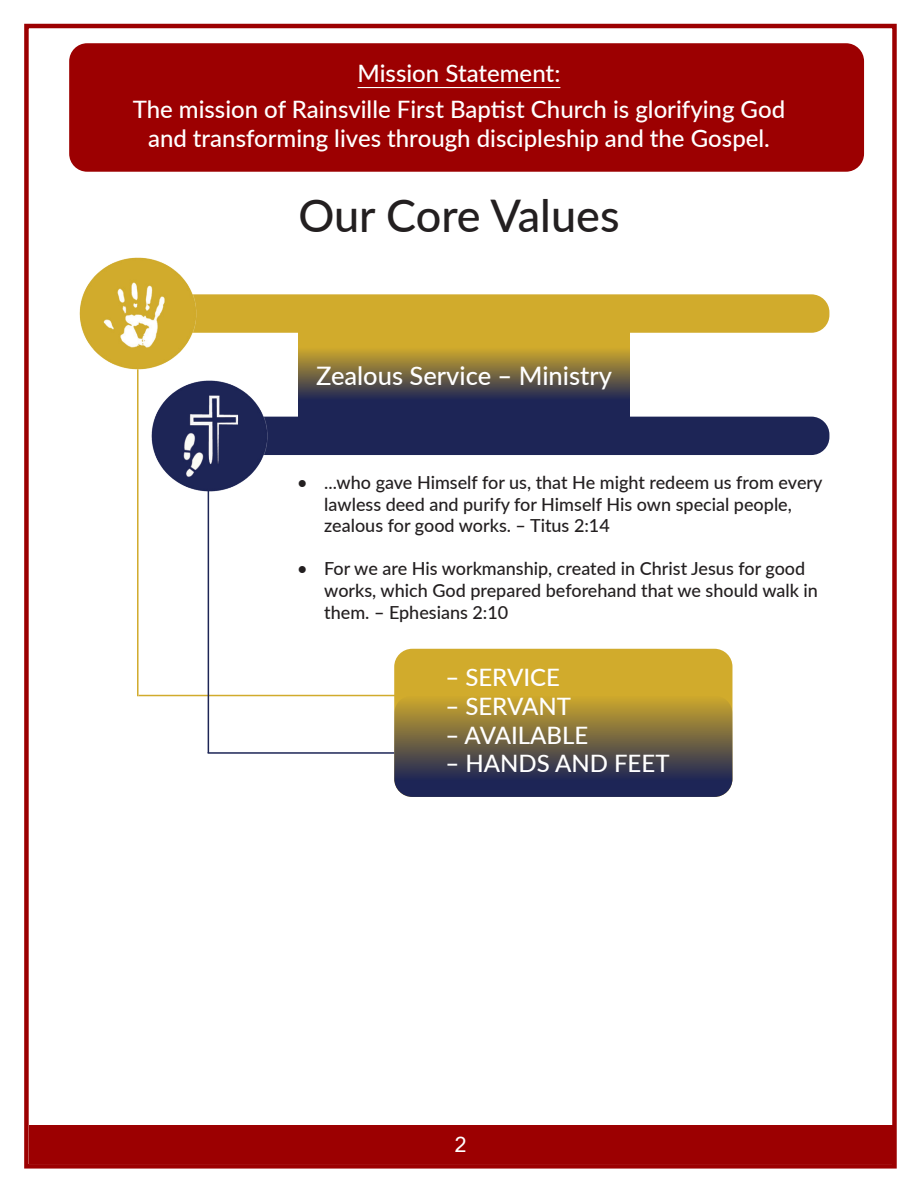
<style>
.page{position:relative;width:918px;height:1188px;background:#fff}
.page>*{position:absolute;margin:0;border:0;box-sizing:border-box;transform-origin:0 0}
.t1{font:500 45px "Lato";color:#231f20}
.t2{font:500 25.5px "Lato";color:#fff}
.t3{font:500 24px "Lato";color:#fff}
.t4{font:21px "Microsoft Sans Serif";color:#fff}
.t5{font:500 18px/21.6px "Lato";color:#231f20}
</style>
<div class="page">
<div style="left:24px;top:24px;width:873px;height:1145px;border:4px solid #9c0001"></div>
<div style="left:69px;top:43px;width:795px;height:129px;background:#9c0001;border-radius:18px"></div>
<hr style="left:358px;top:87px;width:202px;height:1px;background:#fff">
<div style="left:120px;top:294px;width:709px;height:39px;background:#d1ab2c;border-radius:18px"></div>
<div style="left:29px;top:1125px;width:863px;height:39px;background:#9c0001"></div>
<div style="left:394px;top:649px;width:338px;height:148px;background:#d1ab2c;border-radius:18px"></div>
<hr style="left:137px;top:358px;width:2px;height:338px;background:#d1ab2c">
<hr style="left:208px;top:752px;width:186px;height:2px;background:#1d2556">
<img style="left:79px;top:257px;width:126px;height:124px">
<div style="left:189px;top:417px;width:640px;height:38px;background:#1d2556;border-radius:18px"></div>
<img style="left:141px;top:369px;width:135px;height:134px">
<div style="left:298px;top:329px;width:332px;height:92px;background:#d1ab2c"></div>
<svg style="left:298px;top:351px;width:332px;height:70px;background:#575047"></svg>
<svg style="left:394px;top:696px;width:338px;height:101px;background:#675c44"></svg>
<hr style="left:139px;top:695px;width:257px;height:1px;background:#d1ab2c">
<hr style="left:208px;top:486px;width:1px;height:267px;background:#1d2556">
<p class="t3" style="left:358px;top:56px;width:204px">Mission Statement:</p>
<p class="t3" style="left:133px;top:92px;width:654px">The mission of Rainsville First Baptist Church is glorifying God</p>
<p class="t3" style="left:148px;top:121px;width:623px">and transforming lives through discipleship and the Gospel.</p>
<p class="t1" style="left:298px;top:184px;width:323px">Our Core Values</p>
<p class="t2" style="left:316px;top:357px;width:297px">Zealous Service – Ministry</p>
<p class="t5" style="left:324px;top:471px;width:500px;text-indent:-27px">• ...who gave Himself for us, that He might redeem us from every lawless deed and purify for Himself His own special people, zealous for good works. – Titus 2:14</p>
<p class="t5" style="left:324px;top:557px;width:495px;text-indent:-27px">• For we are His workmanship, created in Christ Jesus for good works, which God prepared beforehand that we should walk in them. – Ephesians 2:10</p>
<p class="t3" style="left:445px;top:660px;width:116px">– SERVICE</p>
<p class="t3" style="left:445px;top:689px;width:127px">– SERVANT</p>
<p class="t3" style="left:445px;top:718px;width:144px">– AVAILABLE</p>
<p class="t3" style="left:445px;top:746px;width:226px">– HANDS AND FEET</p>
<p class="t4" style="left:455px;top:1133px;width:13px">2</p>
</div>
